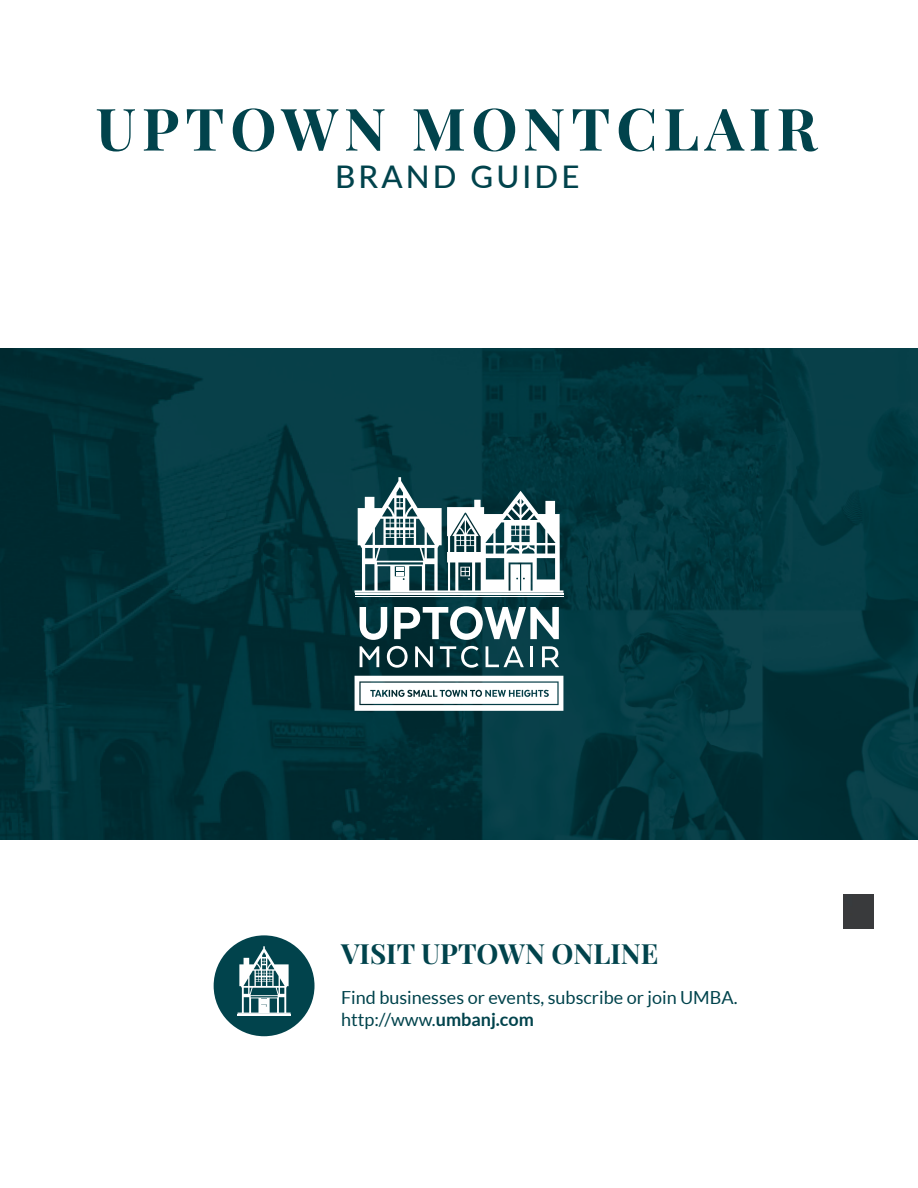
<style>
.page{position:relative;width:918px;height:1188px;background:#fff}
.page>*{position:absolute;margin:0;border:0;box-sizing:border-box;transform-origin:0 0}
.t1{font:700 58.5px "Playfair Display";letter-spacing:.1em;color:#01434c}
.t2{font:500 31.2px "Lato";letter-spacing:.1em;color:#01434c}
.t3{font:700 27.75px "Playfair Display";color:#01434c}
.t4{font:18px/21.6px "Lato";color:#01434c}
.s1{font-weight:700}
</style>
<div class="page">
<div style="left:214px;top:935px;width:101px;height:101px;background:#01434c;border-radius:50%"></div>
<img style="left:0;top:348px;width:918px;height:492px">
<svg style="left:360px;top:607px;width:27px;height:33px"></svg>
<svg style="left:394px;top:606px;width:165px;height:34px"></svg>
<svg style="left:360px;top:646px;width:19px;height:21px"></svg>
<svg style="left:387px;top:646px;width:21px;height:22px"></svg>
<svg style="left:415px;top:646px;width:18px;height:21px"></svg>
<svg style="left:440px;top:646px;width:39px;height:22px"></svg>
<svg style="left:486px;top:646px;width:38px;height:21px"></svg>
<hr style="left:530px;top:646px;width:3px;height:21px;background:#fff">
<svg style="left:542px;top:646px;width:17px;height:21px"></svg>
<svg style="left:355px;top:676px;width:208px;height:35px"></svg>
<hr style="left:355px;top:594px;width:208px;height:1px;background:#fff">
<hr style="left:355px;top:596px;width:208px;height:1px;background:#fff">
<svg style="left:355px;top:477px;width:208px;height:116px"></svg>
<hr style="left:238px;top:1014px;width:53px;height:1px;background:#fff">
<hr style="left:238px;top:1016px;width:53px;height:1px;background:#fff">
<svg style="left:238px;top:946px;width:53px;height:68px"></svg>
<img style="left:843px;top:894px;width:30px;height:35px">
<h1 class="t1" style="left:96px;top:92px;width:723px">UPTOWN MONTCLAIR</h1>
<h2 class="t2" style="left:335px;top:154px;width:246px">BRAND GUIDE</h2>
<h3 class="t3" style="left:341px;top:936px;width:319px">VISIT UPTOWN ONLINE</h3>
<p class="t4" style="left:341px;top:987px;width:398px">Find businesses or events, subscribe or join UMBA. http://www.<span class="s1">umbanj.com</span></p>
</div>
